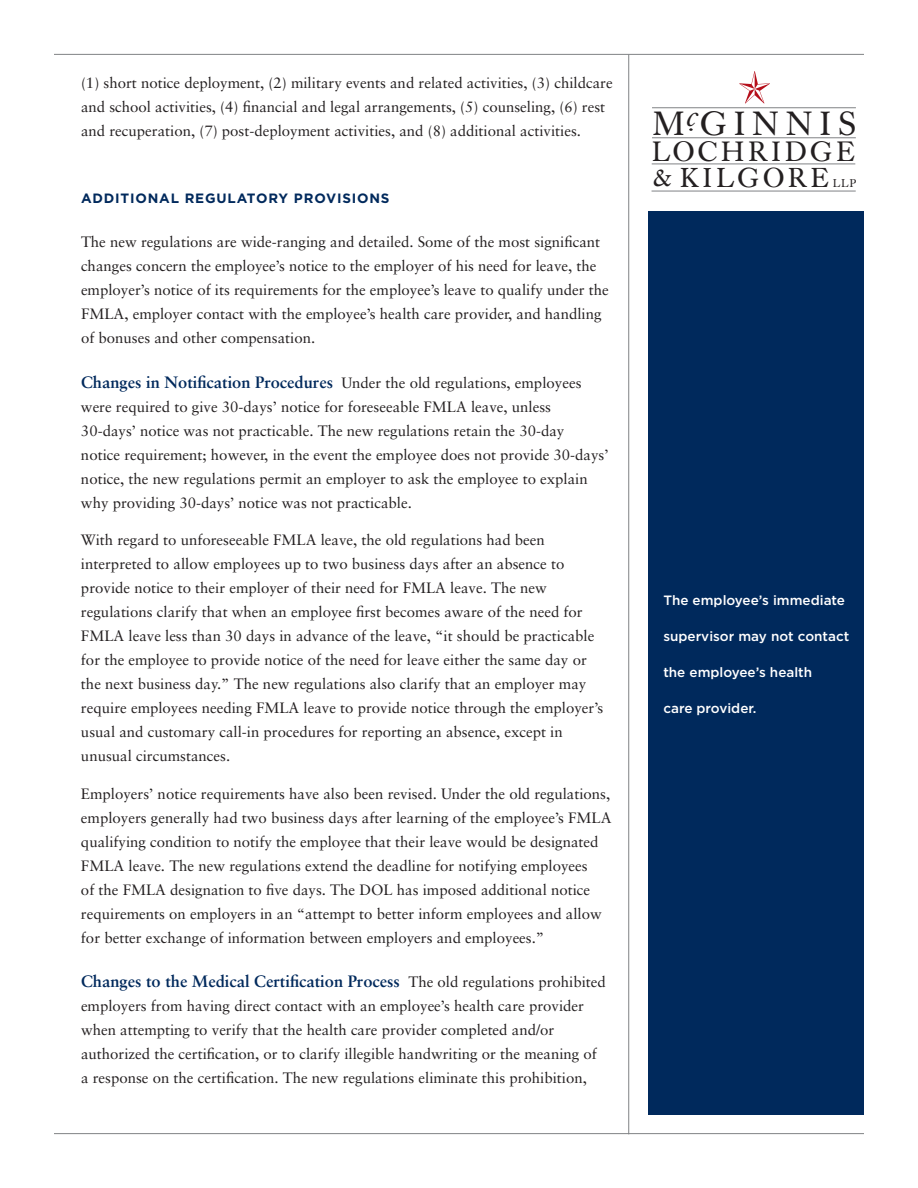
<style>
.page{position:relative;width:918px;height:1188px;background:#fff}
.page>*{position:absolute;margin:0;border:0;box-sizing:border-box;transform-origin:0 0}
.t1{font:33.15px "Caslon Book BE";letter-spacing:.24em;color:#231f20}
.t2{font:italic 29.1px "Caslon Book BE";color:#231f20}
.t3{font:27.6px "Caslon Book BE";letter-spacing:.15em;color:#231f20}
.t4{font:27px "Caslon Book BE";letter-spacing:.15em;color:#231f20}
.t5{font:700 16.5px "Sabon";color:#00295c}
.t6{font:15px/24px "Sabon";color:#231f20}
.t7{font:500 13.5px "Gotham";color:#fff}
.t8{font:700 13.5px "Gotham";letter-spacing:.06em;color:#00295c}
.t9{font:11.1px "Caslon Book BE";color:#231f20}
.s1{font-weight:700;font-size:16.5px;color:#00295c}
.s2{font-weight:400;font-size:15px;color:#231f20}
.s3{font-size:25.5px}
</style>
<div class="page">
<div style="left:648px;top:211px;width:216px;height:904px;background:#00295c"></div>
<svg style="left:739px;top:71px;width:31px;height:33px"></svg>
<svg style="left:689px;top:128px;width:4px;height:3px"></svg>
<hr style="left:652px;top:137px;width:204px;height:1px;background:#808285">
<hr style="left:652px;top:164px;width:203px;height:1px;background:#808285">
<hr style="left:652px;top:191px;width:204px;height:1px;background:#808285">
<hr style="left:652px;top:107px;width:204px;height:1px;background:#808285">
<hr style="left:628px;top:54px;width:1px;height:1080px;background:#808285">
<hr style="left:54px;top:54px;width:810px;height:1px;background:#808285">
<hr style="left:54px;top:1133px;width:810px;height:1px;background:#808285">
<p class="t6" style="left:81px;top:70px;width:533px">(1) short notice deployment, (2) military events and related activities, (3) childcare and school activities, (4) financial and legal arrangements, (5) counseling, (6) rest and recuperation, (7) post-deployment activities, and (8) additional activities.</p>
<p class="t8" style="left:81px;top:191px;width:310px">ADDITIONAL REGULATORY PROVISIONS</p>
<p class="t6" style="left:81px;top:230px;width:529px">The new regulations are wide-ranging and detailed. Some of the most significant changes concern the employee’s notice to the employer of his need for leave, the employer’s notice of its requirements for the employee’s leave to qualify under the FMLA, employer contact with the employee’s health care provider, and handling of bonuses and other compensation.</p>
<p class="t6" style="left:81px;top:370px;width:529px"><span class="s1">Changes in Notification Procedures</span> Under the old regulations, employees were required to give 30-days’ notice for foreseeable FMLA leave, unless 30-days’ notice was not practicable. The new regulations retain the 30-day<br>notice requirement; however, in the event the employee does not provide 30-days’ notice, the new regulations permit an employer to ask the employee to explain why providing 30-days’ notice was not practicable.</p>
<p class="t6" style="left:81px;top:528px;width:524px">With regard to unforeseeable FMLA leave, the old regulations had been interpreted to allow employees up to two business days after an absence to provide notice to their employer of their need for FMLA leave. The new regulations clarify that when an employee first becomes aware of the need for FMLA leave less than 30 days in advance of the leave, “it should be practicable for the employee to provide notice of the need for leave either the same day or the next business day.” The new regulations also clarify that an employer may require employees needing FMLA leave to provide notice through the employer’s usual and customary call-in procedures for reporting an absence, except in unusual circumstances.</p>
<p class="t6" style="left:81px;top:781px;width:532px">Employers’ notice requirements have also been revised. Under the old regulations, employers generally had two business days after learning of the employee’s FMLA qualifying condition to notify the employee that their leave would be designated FMLA leave. The new regulations extend the deadline for notifying employees<br>of the FMLA designation to five days. The DOL has imposed additional notice requirements on employers in an “attempt to better inform employees and allow for better exchange of information between employers and employees.”</p>
<p class="t5" style="left:81px;top:971px;width:526px">Changes to the Medical Certification Process <span class="s2">The old regulations prohibited</span></p>
<p class="t6" style="left:81px;top:994px;width:517px">employers from having direct contact with an employee’s health care provider when attempting to verify that the health care provider completed and/or authorized the certification, or to clarify illegible handwriting or the meaning of a response on the certification. The new regulations eliminate this prohibition,</p>
<h1 class="t1" style="left:653px;top:104px;width:204px">M GINNIS</h1>
<h2 class="t2" style="left:686px;top:99px;width:12px">c</h2>
<h3 class="t3" style="left:653px;top:135px;width:204px">LOCHRIDGE</h3>
<h3 class="t4" style="left:653px;top:162px;width:177px"><span class="s3">&amp;</span> KILGORE</h3>
<p class="t9" style="left:833px;top:176px;width:24px">LLP</p>
<p class="t7" style="left:663px;top:593px;width:183px">The employee’s immediate</p>
<p class="t7" style="left:663px;top:629px;width:187px">supervisor may not contact</p>
<p class="t7" style="left:663px;top:665px;width:150px">the employee’s health</p>
<p class="t7" style="left:663px;top:701px;width:95px">care provider.</p>
</div>
